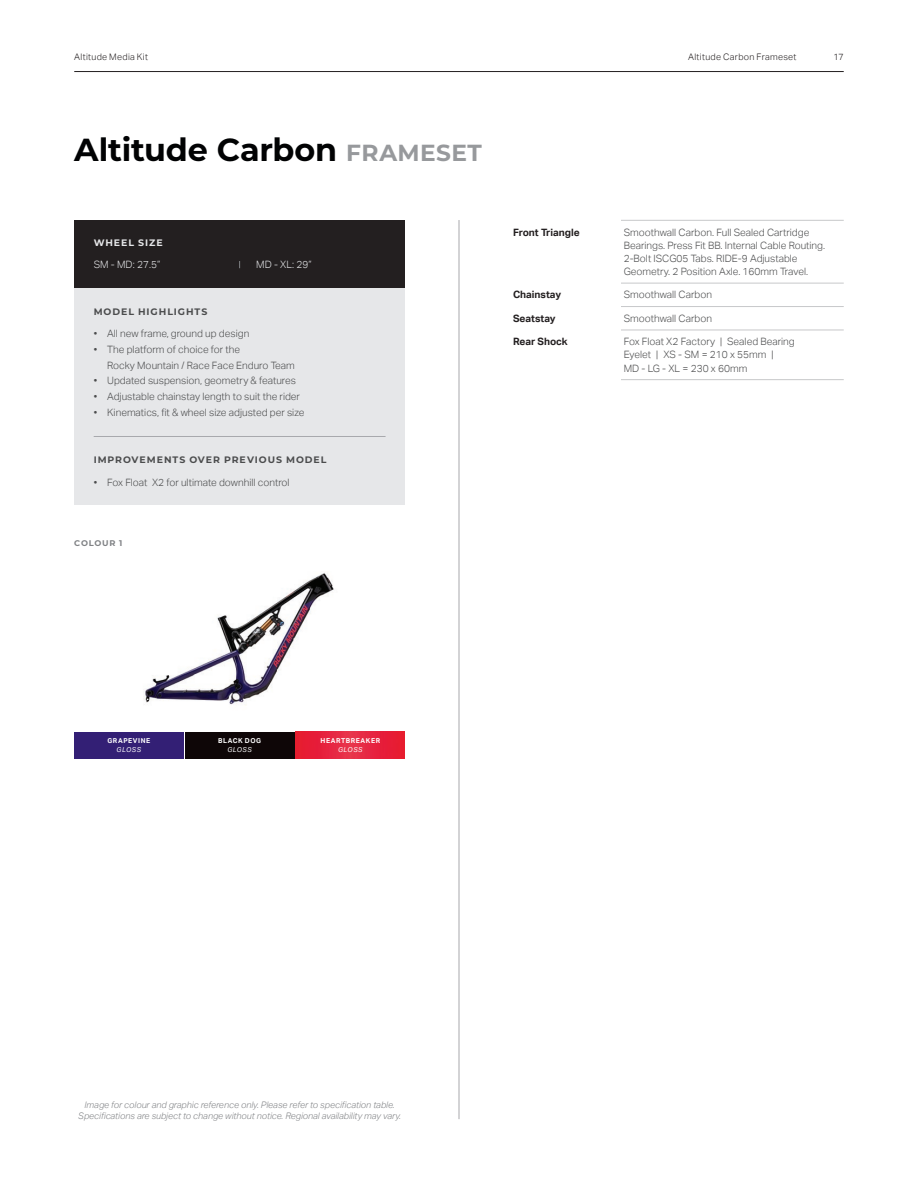
<style>
.page{position:relative;width:918px;height:1188px;background:#fff}
.page>*{position:absolute;margin:0;border:0;box-sizing:border-box;transform-origin:0 0}
.F_-_Model_Name{font:700 31.8px "Montserrat";letter-spacing:-.01em;color:#010203}
.F_-_Model_Spec_Base{font:300 10.2px/13.2px "Aktiv Grotesk";color:#4b4c4d}
.F_-_Model_Spec_Base-2{font:700 10.2px "Aktiv Grotesk";color:#231f20}
.t1{font:300 10.2px "Aktiv Grotesk";color:#e6e7e9}
.t2{font:700 9.3px "Montserrat";letter-spacing:.1em;color:#4b4c4d}
.t3{font:700 9.3px "Montserrat";letter-spacing:.105em;color:#e6e7e9}
.t4{font:italic 300 9px/11.2px "Aktiv Grotesk";color:#808285;text-align:center}
.t5{font:300 9px "Aktiv Grotesk";letter-spacing:.035em;color:#231f20}
.F_-_Colour_Name_Smal{font:700 8.25px "Montserrat";letter-spacing:.1em;color:#808285}
.t6{font:700 6.75px "Aktiv Grotesk";letter-spacing:.085em;color:#fff}
.t7{font:italic 6.75px "Aktiv Grotesk";letter-spacing:.08em;color:#fff}
.s1{font-size:23.25px;color:#97999c}
</style>
<div class="page">
<hr style="left:74px;top:71px;width:770px;height:1px;background:#231f20">
<hr style="left:459px;top:220px;width:1px;height:899px;background:#a8a9ad">
<div style="left:74px;top:220px;width:331px;height:68px;background:#231f20"></div>
<div style="left:74px;top:288px;width:331px;height:217px;background:#e6e7e9"></div>
<hr style="left:94px;top:436px;width:292px;height:1px;background:#a8a9ad">
<hr style="left:621px;top:220px;width:223px;height:1px;background:#c7c8ca">
<hr style="left:621px;top:283px;width:223px;height:1px;background:#c7c8ca">
<hr style="left:621px;top:306px;width:223px;height:1px;background:#c7c8ca">
<hr style="left:621px;top:330px;width:223px;height:1px;background:#c7c8ca">
<hr style="left:621px;top:379px;width:223px;height:1px;background:#c7c8ca">
<div style="left:74px;top:732px;width:109px;height:27px;background:#331f75"></div>
<div style="left:185px;top:732px;width:109px;height:27px;background:#0e0607"></div>
<img style="left:144px;top:572px;width:261px;height:160px">
<img style="left:296px;top:732px;width:109px;height:27px">
<p class="t5" style="left:688px;top:52px;width:110px">Altitude Carbon Frameset</p>
<p class="t5" style="left:74px;top:52px;width:75px">Altitude Media Kit</p>
<p class="t5" style="left:833px;top:52px;width:12px">17</p>
<p class="F_-_Model_Name" style="left:74px;top:126px;width:409px">Altitude Carbon <span class="s1">FRAMESET</span></p>
<p class="t3" style="left:94px;top:236px;width:71px">WHEEL SIZE</p>
<p class="t1" style="left:94px;top:259px;width:68px">SM - MD: 27.5”</p>
<p class="t1" style="left:256px;top:259px;width:57px">MD - XL: 29”</p>
<p class="t2" style="left:94px;top:305px;width:115px">MODEL HIGHLIGHTS</p>
<p class="F_-_Model_Spec_Base" style="left:94px;top:327px;width:157px">• All new frame, ground up design</p>
<p class="F_-_Model_Spec_Base" style="left:107px;top:342px;width:189px;line-height:15.8px;text-indent:-14px">• The platform of choice for the<br>Rocky Mountain / Race Face Enduro Team</p>
<p class="F_-_Model_Spec_Base" style="left:94px;top:374px;width:204px">• Updated suspension, geometry &amp; features</p>
<p class="F_-_Model_Spec_Base" style="left:94px;top:390px;width:208px">• Adjustable chainstay length to suit the rider</p>
<p class="F_-_Model_Spec_Base" style="left:94px;top:406px;width:212px">• Kinematics, fit &amp; wheel size adjusted per size</p>
<p class="t2" style="left:94px;top:453px;width:234px">IMPROVEMENTS OVER PREVIOUS MODEL</p>
<p class="F_-_Model_Spec_Base" style="left:94px;top:476px;width:197px">• Fox Float X2 for ultimate downhill control</p>
<p class="F_-_Colour_Name_Smal" style="left:74px;top:537px;width:50px">COLOUR 1</p>
<p class="F_-_Model_Spec_Base-2" style="left:513px;top:226px;width:68px">Front Triangle</p>
<p class="F_-_Model_Spec_Base" style="left:624px;top:226px;width:203px">Smoothwall Carbon. Full Sealed Cartridge Bearings. Press Fit BB. Internal Cable Routing.<br>2-Bolt ISCG05 Tabs. RIDE-9 Adjustable Geometry. 2 Position Axle. 160mm Travel.</p>
<p class="F_-_Model_Spec_Base-2" style="left:513px;top:289px;width:50px">Chainstay</p>
<p class="F_-_Model_Spec_Base" style="left:624px;top:288px;width:90px">Smoothwall Carbon</p>
<p class="F_-_Model_Spec_Base-2" style="left:513px;top:312px;width:44px">Seatstay</p>
<p class="F_-_Model_Spec_Base" style="left:624px;top:312px;width:90px">Smoothwall Carbon</p>
<p class="F_-_Model_Spec_Base-2" style="left:513px;top:336px;width:56px">Rear Shock</p>
<p class="F_-_Model_Spec_Base" style="left:624px;top:335px;width:173px">Fox Float X2 Factory | Sealed Bearing<br>Eyelet | XS - SM = 210 x 55mm |<br>MD - LG - XL = 230 x 60mm</p>
<p class="t6" style="left:107px;top:737px;width:44px">GRAPEVINE</p>
<p class="t7" style="left:117px;top:745px;width:26px">GLOSS</p>
<p class="t6" style="left:218px;top:737px;width:45px">BLACK DOG</p>
<p class="t7" style="left:227px;top:745px;width:26px">GLOSS</p>
<p class="t6" style="left:321px;top:737px;width:61px">HEARTBREAKER</p>
<p class="t7" style="left:338px;top:745px;width:26px">GLOSS</p>
<p class="t4" style="left:78px;top:1099px;width:324px">Image for colour and graphic reference only. Please refer to specification table.<br>Specifications are subject to change without notice. Regional availability may vary.</p>
</div>
